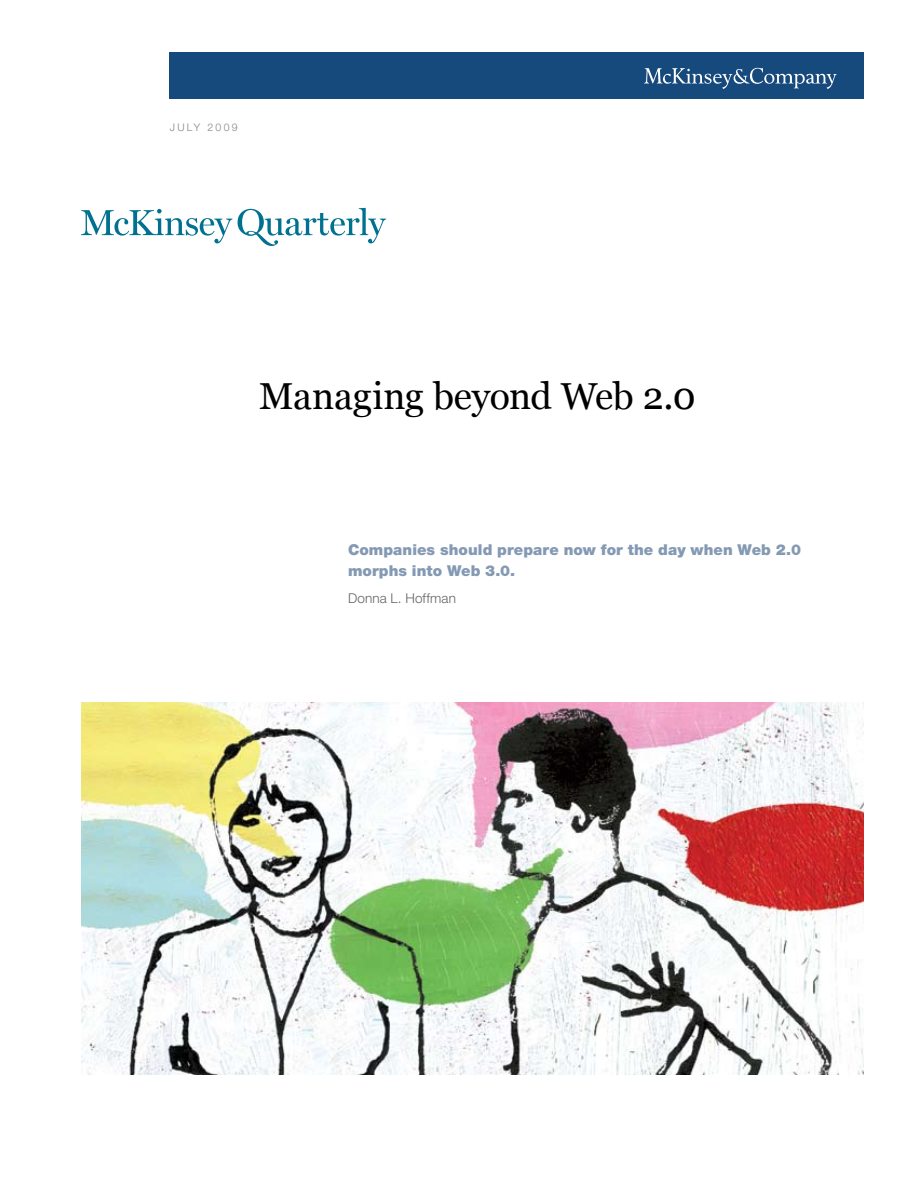
<style>
.page{position:relative;width:918px;height:1188px;background:#fff}
.page>*{position:absolute;margin:0;border:0;box-sizing:border-box;transform-origin:0 0}
.t1{font:37.5px "Georgia";letter-spacing:-.01em;color:#000}
.t2{font:900 15px/21px "Helvetica Neue LT Std";letter-spacing:.005em;color:#8499b3}
.t3{font:300 13.5px "Helvetica Neue LT Std";letter-spacing:.01em;color:#636467}
.t4{font:300 10.5px "Helvetica Neue LT Std";letter-spacing:.215em;color:#848487}
</style>
<div class="page">
<svg style="left:81px;top:209px;width:151px;height:34px"></svg>
<svg style="left:238px;top:208px;width:148px;height:38px"></svg>
<div style="left:170px;top:53px;width:694px;height:46px;background:#174a7c"></div>
<svg style="left:644px;top:68px;width:193px;height:21px"></svg>
<img style="left:81px;top:702px;width:783px;height:373px">
<p class="t4" style="left:170px;top:121px;width:69px">JULY 2009</p>
<h1 class="t1" style="left:259px;top:375px;width:438px">Managing beyond Web 2.0</h1>
<p class="t2" style="left:348px;top:539px;width:455px">Companies should prepare now for the day when Web 2.0 morphs into Web 3.0.</p>
<p class="t3" style="left:348px;top:590px;width:110px">Donna L. Hoffman</p>
</div>
